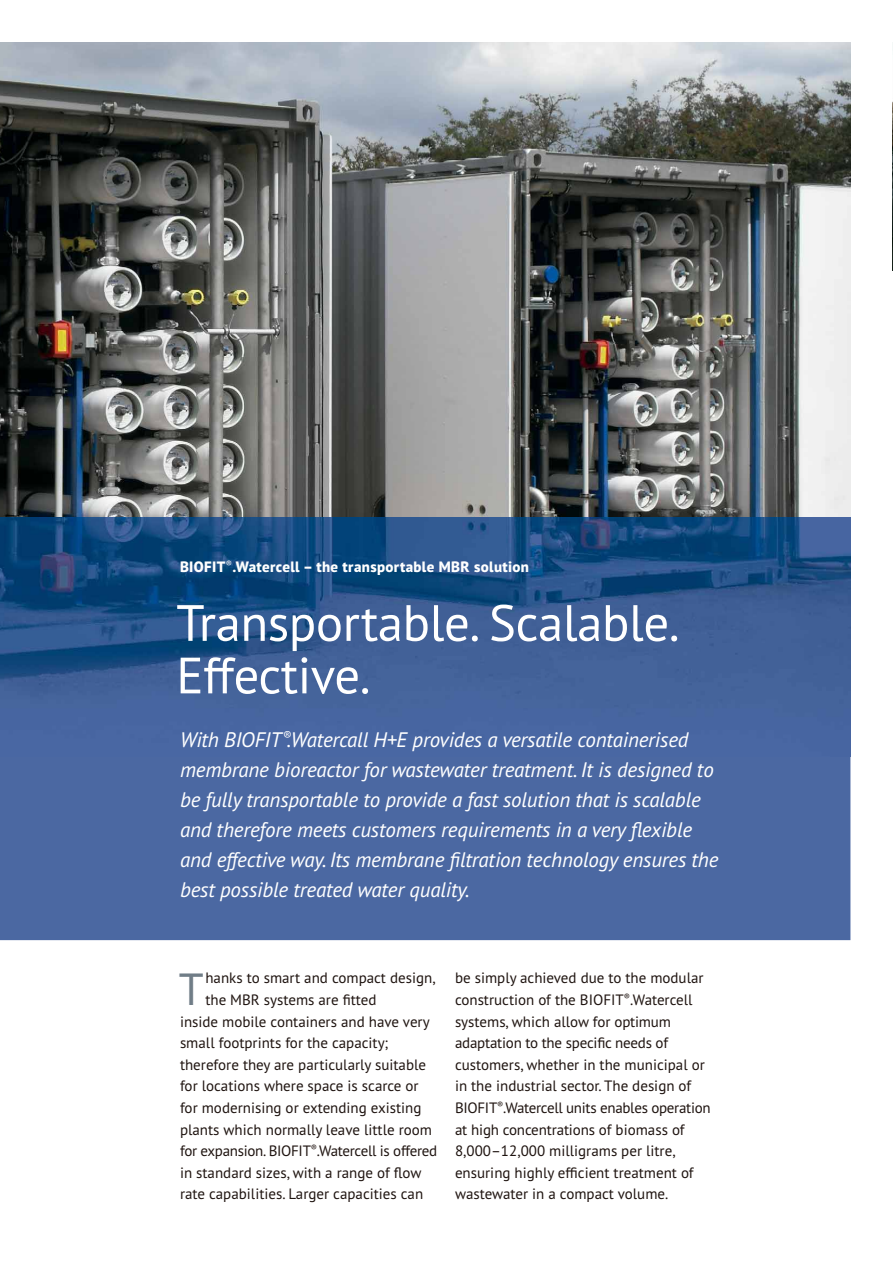
<style>
.page{position:relative;width:893px;height:1263px;background:#fff}
.page>*{position:absolute;margin:0;border:0;box-sizing:border-box;transform-origin:0 0}
.t1{font:51px/52.5px "PT Sans Pro";letter-spacing:-.01em;color:#fff}
.t2{font:45px "PT Sans Pro";color:#707d87}
.t3{font:italic 21px/30px "PT Sans Pro";letter-spacing:-.01em;color:#fff}
.t4{font:15px/21.6px "PT Sans Pro";color:#1f1410}
.t5{font:800 15px "PT Sans Pro";letter-spacing:.025em;color:#fff}
.t6{font:15px "PT Sans Pro";letter-spacing:-.02em;color:#1f1410}
</style>
<div class="page">
<hr style="left:892px;top:517px;width:1px;height:684px;background:#e0ded6">
<img style="left:892px;top:43px;width:1px;height:227px">
<img style="left:0;top:43px;width:850px;height:474px">
<div style="left:0;top:757px;width:850px;height:183px;background:#4b68a2"></div>
<img style="left:0;top:517px;width:850px;height:240px">
<p class="t5" style="left:180px;top:558px;width:351px">BIOFIT<sup>®</sup>.Watercell – the transportable MBR solution</p>
<h1 class="t1" style="left:176px;top:602px;width:505px">Transportable. Scalable.<br>Effective.</h1>
<p class="t3" style="left:180px;top:727px;width:540px">With BIOFIT<sup>®</sup>.Watercall H+E provides a versatile containerised membrane bioreactor for wastewater treatment. It is designed to be fully transportable to provide a fast solution that is scalable and therefore meets customers requirements in a very flexible and effective way. Its membrane filtration technology ensures the best possible treated water quality.</p>
<p class="t4" style="left:205px;top:969px;width:232px">hanks to smart and compact design,</p>
<p class="t4" style="left:205px;top:990px;width:173px">the MBR systems are fitted</p>
<p class="t4" style="left:180px;top:1012px;width:251px">inside mobile containers and have very</p>
<p class="t4" style="left:180px;top:1034px;width:210px">small footprints for the capacity;</p>
<p class="t4" style="left:180px;top:1055px;width:248px">therefore they are particularly suitable</p>
<p class="t4" style="left:180px;top:1077px;width:240px">for locations where space is scarce or</p>
<p class="t4" style="left:180px;top:1098px;width:243px">for modernising or extending existing</p>
<p class="t4" style="left:180px;top:1120px;width:254px">plants which normally leave little room</p>
<p class="t6" style="left:180px;top:1146px;width:259px">for expansion. BIOFIT<sup>®</sup>.Watercell is offered</p>
<p class="t4" style="left:180px;top:1163px;width:243px">in standard sizes, with a range of flow</p>
<p class="t4" style="left:180px;top:1185px;width:245px">rate capabilities. Larger capacities can</p>
<h2 class="t2" style="left:179px;top:973px;width:26px">T</h2>
<p class="t4" style="left:455px;top:969px;width:257px">be simply achieved due to the modular construction of the BIOFIT<sup>®</sup>.Watercell systems, which allow for optimum adaptation to the specific needs of customers, whether in the municipal or in the industrial sector. The design of BIOFIT<sup>®</sup>.Watercell units enables operation at high concentrations of biomass of 8,000–12,000 milligrams per litre, ensuring highly efficient treatment of wastewater in a compact volume.</p>
</div>
